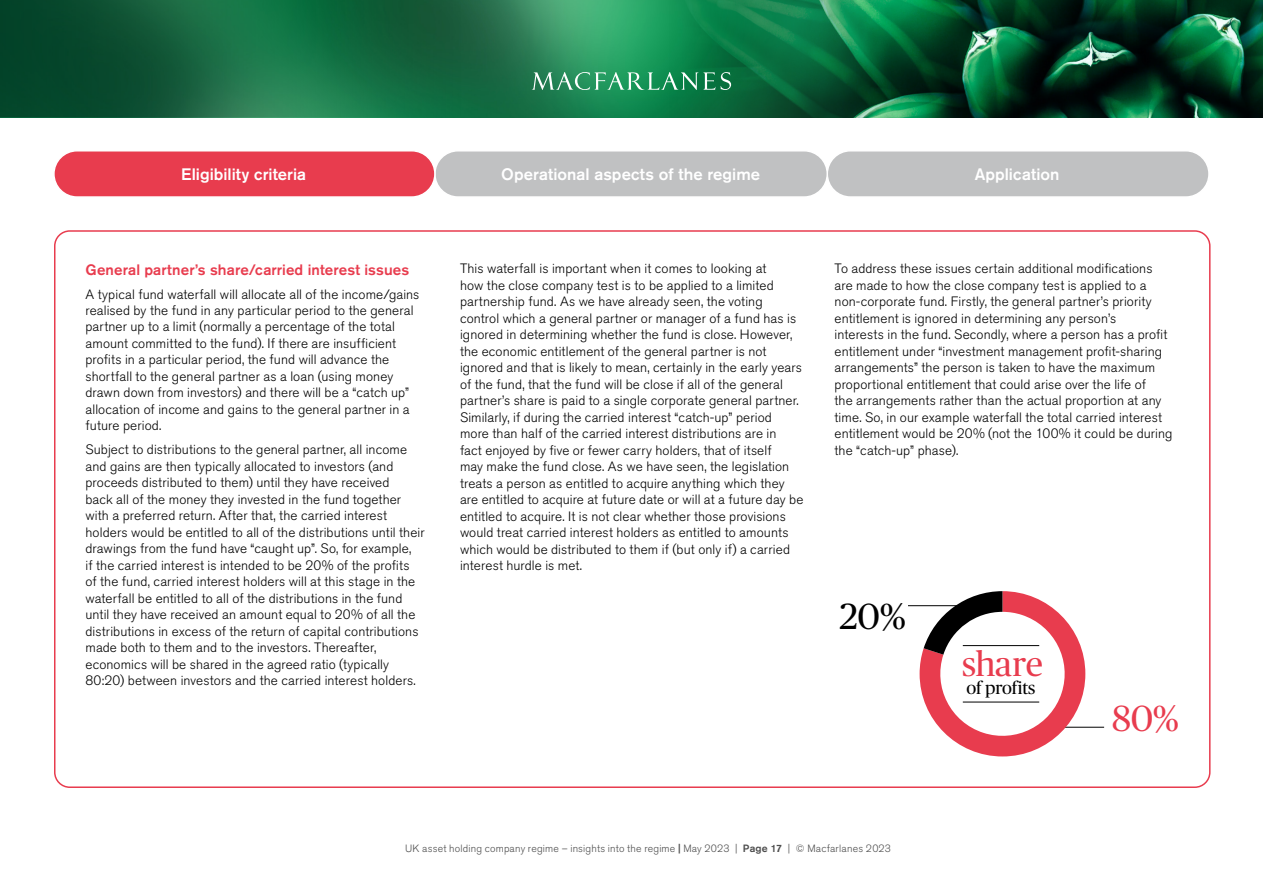
<style>
.page{position:relative;width:1263px;height:893px;background:#fff}
.page>*{position:absolute;margin:0;border:0;box-sizing:border-box;transform-origin:0 0}
.t1{font:36.3px "Publico Headline";color:#000}
.t2{font:36.3px "Publico Headline";color:#e83c4e}
.t3{font:34.5px "Publico Headline";letter-spacing:-.015em;color:#e83c4e}
.t4{font:17.85px "Publico Headline";letter-spacing:-.015em;color:#000}
.t5{font:500 16.5px "Akzidenz Grotesk BQ";letter-spacing:.005em;color:#fff}
.t6{font:500 15px "Akzidenz Grotesk BQ";letter-spacing:.01em;color:#e83c4e}
.t7{font:300 13.5px/16.5px "Akzidenz Grotesk BQ";letter-spacing:.01em;color:#000}
.t8{font:300 10.5px "Akzidenz Grotesk BQ";letter-spacing:.015em;color:#4d4d4d}
.s1{font-weight:500}
</style>
<div class="page">
<div style="left:827px;top:151px;width:382px;height:46px;background:#c0c1c2;border-radius:23px"></div>
<div style="left:826px;top:150px;width:384px;height:48px;border:2px solid #fff;border-radius:23px"></div>
<div style="left:435px;top:151px;width:392px;height:46px;background:#c0c1c2;border-radius:23px"></div>
<div style="left:434px;top:150px;width:394px;height:48px;border:2px solid #fff;border-radius:23px"></div>
<div style="left:54px;top:151px;width:381px;height:46px;background:#e83c4e;border-radius:23px"></div>
<div style="left:53px;top:150px;width:383px;height:48px;border:2px solid #fff;border-radius:23px"></div>
<img style="left:472px;top:0;width:197px;height:118px">
<img style="left:669px;top:0;width:594px;height:118px">
<svg style="left:0;top:0;width:472px;height:118px;background:#12613c"></svg>
<svg style="left:532px;top:72px;width:183px;height:18px;background:#48a377"></svg>
<svg style="left:721px;top:72px;width:10px;height:18px"></svg>
<hr style="left:908px;top:605px;width:67px;height:1px;background:#000">
<hr style="left:1026px;top:727px;width:78px;height:1px;background:#000">
<svg style="left:919px;top:591px;width:166px;height:165px"></svg>
<hr style="left:963px;top:702px;width:76px;height:1px;background:#000">
<hr style="left:963px;top:645px;width:76px;height:1px;background:#000">
<p class="t5" style="left:181px;top:164px;width:127px">Eligibility criteria</p>
<p class="t5" style="left:501px;top:164px;width:260px">Operational aspects of the regime</p>
<p class="t5" style="left:975px;top:164px;width:86px">Application</p>
<p class="t6" style="left:86px;top:260px;width:325px">General partner’s share/carried interest issues</p>
<p class="t7" style="left:86px;top:286px;width:335px">A typical fund waterfall will allocate all of the income/gains realised by the fund in any particular period to the general partner up to a limit (normally a percentage of the total amount committed to the fund). If there are insufficient profits in a particular period, the fund will advance the shortfall to the general partner as a loan (using money drawn down from investors) and there will be a “catch up” allocation of income and gains to the general partner in a future period.</p>
<p class="t7" style="left:86px;top:442px;width:341px">Subject to distributions to the general partner, all income and gains are then typically allocated to investors (and proceeds distributed to them) until they have received<br>back all of the money they invested in the fund together with a preferred return. After that, the carried interest holders would be entitled to all of the distributions until their drawings from the fund have “caught up”. So, for example,<br>if the carried interest is intended to be 20% of the profits<br>of the fund, carried interest holders will at this stage in the waterfall be entitled to all of the distributions in the fund until they have received an amount equal to 20% of all the distributions in excess of the return of capital contributions made both to them and to the investors. Thereafter, economics will be shared in the agreed ratio (typically 80:20) between investors and the carried interest holders.</p>
<p class="t7" style="left:460px;top:261px;width:345px">This waterfall is important when it comes to looking at<br>how the close company test is to be applied to a limited partnership fund. As we have already seen, the voting control which a general partner or manager of a fund has is ignored in determining whether the fund is close. However, the economic entitlement of the general partner is not ignored and that is likely to mean, certainly in the early years of the fund, that the fund will be close if all of the general partner’s share is paid to a single corporate general partner.<br>Similarly, if during the carried interest “catch-up” period more than half of the carried interest distributions are in<br>fact enjoyed by five or fewer carry holders, that of itself<br>may make the fund close. As we have seen, the legislation treats a person as entitled to acquire anything which they are entitled to acquire at future date or will at a future day be entitled to acquire. It is not clear whether those provisions would treat carried interest holders as entitled to amounts which would be distributed to them if (but only if) a carried interest hurdle is met.</p>
<p class="t7" style="left:834px;top:261px;width:339px">To address these issues certain additional modifications are made to how the close company test is applied to a non-corporate fund. Firstly, the general partner’s priority entitlement is ignored in determining any person’s<br>interests in the fund. Secondly, where a person has a profit entitlement under “investment management profit-sharing arrangements” the person is taken to have the maximum proportional entitlement that could arise over the life of<br>the arrangements rather than the actual proportion at any time. So, in our example waterfall the total carried interest entitlement would be 20% (not the 100% it could be during the “catch-up” phase).</p>
<h1 class="t1" style="left:840px;top:591px;width:68px">20%</h1>
<h2 class="t3" style="left:962px;top:640px;width:82px">share</h2>
<h3 class="t4" style="left:966px;top:675px;width:71px">of profits</h3>
<h1 class="t2" style="left:1112px;top:692px;width:69px">80%</h1>
<p class="t8" style="left:405px;top:842px;width:487px">UK asset holding company regime – insights into the regime <span class="s1">|</span> May 2023 | <span class="s1">Page 17</span> | © Macfarlanes 2023</p>
</div>
